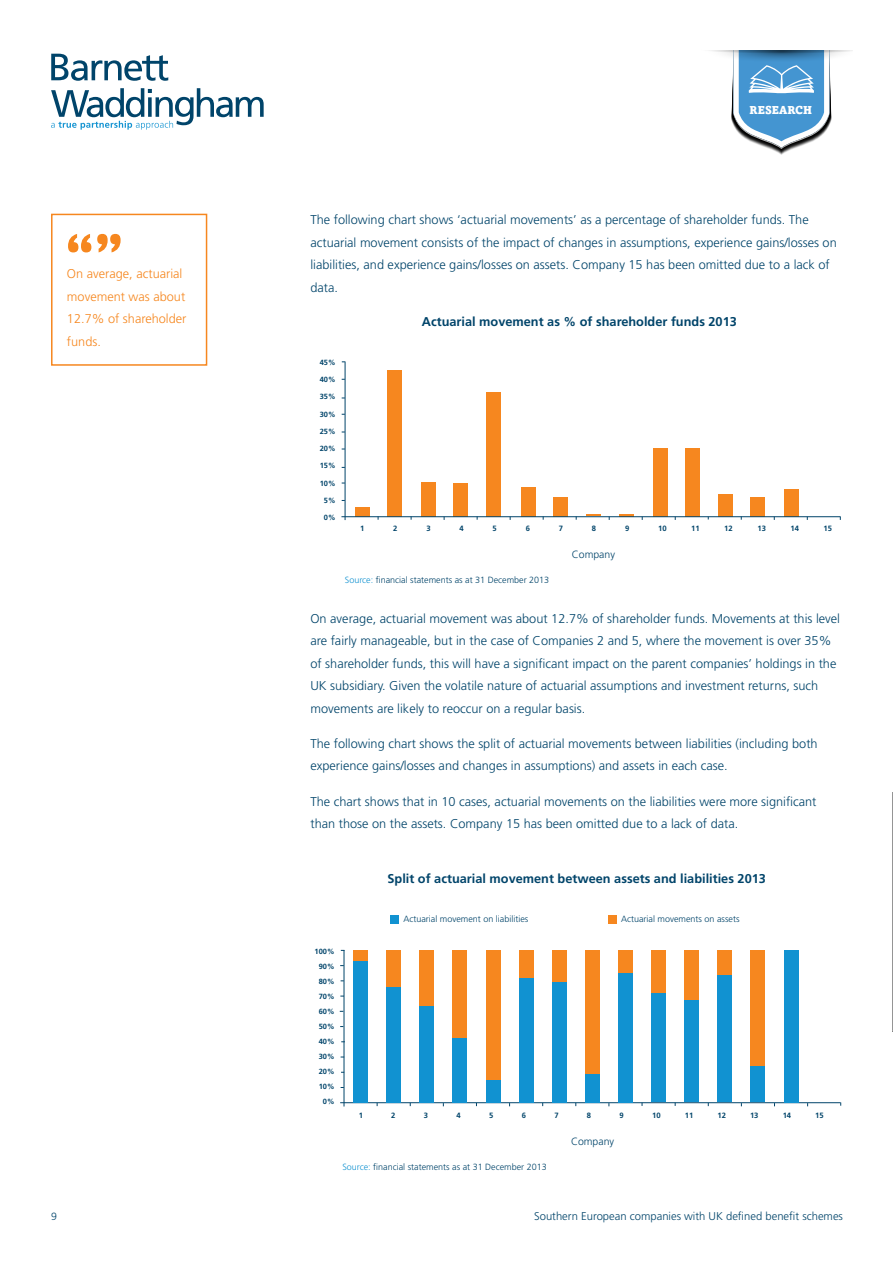
<style>
.page{position:relative;width:893px;height:1263px;background:#fff}
.page>*{position:absolute;margin:0;border:0;box-sizing:border-box;transform-origin:0 0}
.t1{font:300 12.75px/22.5px "Frutiger LT Std";color:#00446a}
.t2{font:700 12.75px "Frutiger LT Std";color:#00446a}
.t3{font:300 12.75px/22.5px "Frutiger LT Std";color:#f6871f}
.t4{font:900 11.4px "Amasis MT Pro";color:#fff}
.t5{font:300 11.25px "Frutiger LT Std";color:#00446a}
.t6{font:300 10.5px "Frutiger LT Std";color:#00446a}
.t7{font:300 9px "Frutiger LT Std";color:#00446a}
.t8{font:700 7.65px "Frutiger LT Std";color:#00446a}
.t9{font:700 7.5px/15px "Frutiger LT Std";color:#00446a;text-align:right}
.s1{color:#1192d1}
</style>
<div class="page">
<svg style="left:51px;top:54px;width:117px;height:27px"></svg>
<svg style="left:51px;top:88px;width:213px;height:42px"></svg>
<svg style="left:711px;top:50px;width:142px;height:105px"></svg>
<img style="left:892px;top:792px;width:1px;height:239px">
<div style="left:355px;top:507px;width:15px;height:10px;background:#f6871f"></div>
<hr style="left:345px;top:361px;width:1px;height:159px;background:#00446a">
<hr style="left:340px;top:1102px;width:500px;height:1px;background:#00446a">
<hr style="left:344px;top:950px;width:1px;height:156px;background:#00446a">
<div style="left:353px;top:950px;width:15px;height:11px;background:#f6871f"></div>
<div style="left:353px;top:961px;width:15px;height:141px;background:#1192d1"></div>
<div style="left:390px;top:915px;width:9px;height:9px;background:#1192d1"></div>
<div style="left:608px;top:915px;width:9px;height:9px;background:#f6871f"></div>
<div style="left:51px;top:214px;width:156px;height:152px;border:2px solid #f6871f"></div>
<svg style="left:68px;top:234px;width:53px;height:18px"></svg>
<div style="left:387px;top:370px;width:15px;height:147px;background:#f6871f"></div>
<div style="left:421px;top:482px;width:15px;height:35px;background:#f6871f"></div>
<div style="left:453px;top:483px;width:15px;height:34px;background:#f6871f"></div>
<div style="left:486px;top:392px;width:15px;height:125px;background:#f6871f"></div>
<div style="left:521px;top:487px;width:15px;height:30px;background:#f6871f"></div>
<div style="left:553px;top:497px;width:15px;height:20px;background:#f6871f"></div>
<svg style="left:586px;top:514px;width:15px;height:2px"></svg>
<hr style="left:619px;top:514px;width:15px;height:3px;background:#f6871f">
<div style="left:653px;top:449px;width:15px;height:68px;background:#f6871f"></div>
<div style="left:685px;top:448px;width:14px;height:68px;background:#f6871f"></div>
<div style="left:718px;top:494px;width:15px;height:22px;background:#f6871f"></div>
<div style="left:750px;top:497px;width:15px;height:20px;background:#f6871f"></div>
<div style="left:784px;top:489px;width:15px;height:28px;background:#f6871f"></div>
<hr style="left:341px;top:516px;width:499px;height:1px;background:#00446a">
<div style="left:386px;top:951px;width:15px;height:37px;background:#f6871f"></div>
<div style="left:386px;top:988px;width:15px;height:115px;background:#1192d1"></div>
<div style="left:419px;top:951px;width:15px;height:55px;background:#f6871f"></div>
<div style="left:419px;top:1006px;width:15px;height:97px;background:#1192d1"></div>
<div style="left:452px;top:950px;width:15px;height:87px;background:#f6871f"></div>
<div style="left:452px;top:1037px;width:15px;height:65px;background:#1192d1"></div>
<div style="left:486px;top:951px;width:14px;height:129px;background:#f6871f"></div>
<div style="left:486px;top:1080px;width:14px;height:22px;background:#1192d1"></div>
<div style="left:519px;top:950px;width:15px;height:29px;background:#f6871f"></div>
<div style="left:519px;top:979px;width:15px;height:124px;background:#1192d1"></div>
<div style="left:552px;top:950px;width:15px;height:32px;background:#f6871f"></div>
<div style="left:552px;top:982px;width:15px;height:121px;background:#1192d1"></div>
<div style="left:585px;top:951px;width:15px;height:123px;background:#f6871f"></div>
<div style="left:585px;top:1074px;width:15px;height:28px;background:#1192d1"></div>
<div style="left:618px;top:951px;width:15px;height:22px;background:#f6871f"></div>
<div style="left:618px;top:973px;width:15px;height:129px;background:#1192d1"></div>
<div style="left:651px;top:950px;width:15px;height:43px;background:#f6871f"></div>
<div style="left:651px;top:993px;width:15px;height:109px;background:#1192d1"></div>
<div style="left:684px;top:950px;width:15px;height:50px;background:#f6871f"></div>
<div style="left:684px;top:1000px;width:15px;height:102px;background:#1192d1"></div>
<div style="left:717px;top:950px;width:15px;height:25px;background:#f6871f"></div>
<div style="left:717px;top:975px;width:15px;height:127px;background:#1192d1"></div>
<div style="left:750px;top:950px;width:15px;height:116px;background:#f6871f"></div>
<div style="left:750px;top:1066px;width:15px;height:36px;background:#1192d1"></div>
<div style="left:784px;top:951px;width:14px;height:152px;background:#1192d1"></div>
<p class="t3" style="left:67px;top:263px;width:121px">On average, actuarial movement was about<br>12.7% of shareholder funds.</p>
<p class="t4" style="left:750px;top:103px;width:64px">RESEARCH</p>
<p class="t1" style="left:310px;top:209px;width:528px">The following chart shows ‘actuarial movements’ as a percentage of shareholder funds. The actuarial movement consists of the impact of changes in assumptions, experience gains/losses on liabilities, and experience gains/losses on assets. Company 15 has been omitted due to a lack of data.</p>
<p class="t2" style="left:422px;top:314px;width:317px">Actuarial movement as % of shareholder funds 2013</p>
<p class="t9" style="left:320px;top:355px;width:17px">45%</p>
<p class="t9" style="left:320px;top:372px;width:17px">40%</p>
<p class="t9" style="left:320px;top:389px;width:17px">35%</p>
<p class="t9" style="left:320px;top:407px;width:17px">30%</p>
<p class="t9" style="left:320px;top:424px;width:17px">25%</p>
<p class="t9" style="left:320px;top:441px;width:17px">20%</p>
<p class="t9" style="left:320px;top:458px;width:17px">15%</p>
<p class="t9" style="left:320px;top:476px;width:17px">10%</p>
<p class="t9" style="left:324px;top:493px;width:13px">5%</p>
<p class="t9" style="left:324px;top:510px;width:13px">0%</p>
<p class="t8" style="left:360px;top:524px;width:6px">1</p>
<p class="t8" style="left:393px;top:524px;width:6px">2</p>
<p class="t8" style="left:426px;top:524px;width:6px">3</p>
<p class="t8" style="left:459px;top:524px;width:6px">4</p>
<p class="t8" style="left:493px;top:524px;width:6px">5</p>
<p class="t8" style="left:526px;top:524px;width:6px">6</p>
<p class="t8" style="left:559px;top:524px;width:6px">7</p>
<p class="t8" style="left:592px;top:524px;width:6px">8</p>
<p class="t8" style="left:625px;top:524px;width:6px">9</p>
<p class="t8" style="left:658px;top:524px;width:10px">10</p>
<p class="t8" style="left:691px;top:524px;width:10px">11</p>
<p class="t8" style="left:724px;top:524px;width:10px">12</p>
<p class="t8" style="left:757px;top:524px;width:10px">13</p>
<p class="t8" style="left:790px;top:524px;width:10px">14</p>
<p class="t8" style="left:824px;top:524px;width:10px">15</p>
<p class="t7" style="left:345px;top:575px;width:206px"><span class="s1">Source:</span> financial statements as at 31 December 2013</p>
<p class="t6" style="left:572px;top:549px;width:45px">Company</p>
<p class="t1" style="left:310px;top:607px;width:531px">On average, actuarial movement was about 12.7% of shareholder funds. Movements at this level are fairly manageable, but in the case of Companies 2 and 5, where the movement is over 35% of shareholder funds, this will have a significant impact on the parent companies’ holdings in the UK subsidiary. Given the volatile nature of actuarial assumptions and investment returns, such movements are likely to reoccur on a regular basis.</p>
<p class="t1" style="left:310px;top:732px;width:509px">The following chart shows the split of actuarial movements between liabilities (including both experience gains/losses and changes in assumptions) and assets in each case.</p>
<p class="t1" style="left:310px;top:790px;width:508px">The chart shows that in 10 cases, actuarial movements on the liabilities were more significant than those on the assets. Company 15 has been omitted due to a lack of data.</p>
<p class="t2" style="left:387px;top:870px;width:380px">Split of actuarial movement between assets and liabilities 2013</p>
<p class="t7" style="left:403px;top:914px;width:126px">Actuarial movement on liabilities</p>
<p class="t7" style="left:621px;top:914px;width:120px">Actuarial movements on assets</p>
<p class="t9" style="left:315px;top:944px;width:22px">100%<br>90%<br>80%<br>70%<br>60%<br>50%<br>40%<br>30%<br>20%<br>10%<br>0%</p>
<p class="t8" style="left:359px;top:1110px;width:6px">1</p>
<p class="t8" style="left:391px;top:1110px;width:6px">2</p>
<p class="t8" style="left:424px;top:1110px;width:6px">3</p>
<p class="t8" style="left:456px;top:1110px;width:6px">4</p>
<p class="t8" style="left:489px;top:1110px;width:6px">5</p>
<p class="t8" style="left:522px;top:1110px;width:6px">6</p>
<p class="t8" style="left:554px;top:1110px;width:6px">7</p>
<p class="t8" style="left:587px;top:1110px;width:6px">8</p>
<p class="t8" style="left:620px;top:1110px;width:6px">9</p>
<p class="t8" style="left:652px;top:1110px;width:10px">10</p>
<p class="t8" style="left:685px;top:1110px;width:10px">11</p>
<p class="t8" style="left:717px;top:1110px;width:10px">12</p>
<p class="t8" style="left:750px;top:1110px;width:10px">13</p>
<p class="t8" style="left:783px;top:1110px;width:10px">14</p>
<p class="t8" style="left:815px;top:1110px;width:10px">15</p>
<p class="t7" style="left:342px;top:1162px;width:206px"><span class="s1">Source:</span> financial statements as at 31 December 2013</p>
<p class="t6" style="left:571px;top:1135px;width:45px">Company</p>
<p class="t6" style="left:51px;top:1210px;width:7px">9</p>
<p class="t5" style="left:534px;top:1210px;width:310px">Southern European companies with UK defined benefit schemes</p>
</div>
